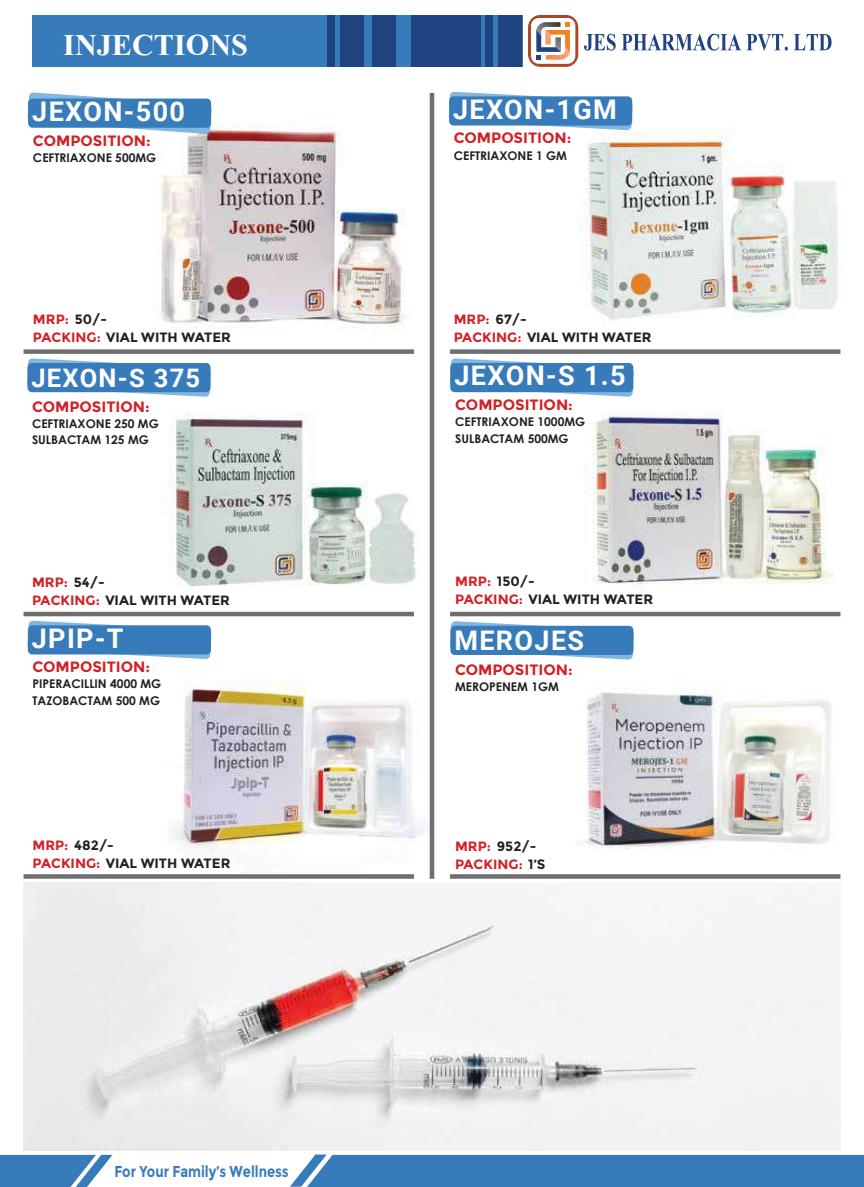
<style>
.page{position:relative;width:864px;height:1187px;background:#fff}
.page>*{position:absolute;margin:0;border:0;box-sizing:border-box;transform-origin:0 0}
.t1{font:700 37.5px "Aparajita";color:#fff}
.t2{font:700 27px "Roboto";letter-spacing:.05em;color:#fff}
.t3{font:700 25.5px "Roboto";letter-spacing:.05em;color:#fff}
.t4{font:700 15.75px "Montserrat";color:#387bbb;scale:.83 1}
.t5{font:700 15px "Montserrat";color:#d22027}
.t6{font:700 13.5px "Montserrat";color:#231f20}
.t7{font:700 13.5px "Montserrat";color:#d22027}
.t8{font:700 12px/16.5px "Century Gothic";color:#231f20}
.s1{color:#231f20}
.s2{color:#d22027}
</style>
<div class="page">
<img style="left:577px;top:100px;width:264px;height:254px">
<svg style="left:448px;top:92px;width:184px;height:38px"></svg>
<div style="left:449px;top:96px;width:183px;height:29px;background:#387bbb;border-radius:4px"></div>
<img style="left:551px;top:611px;width:290px;height:268px">
<svg style="left:451px;top:621px;width:182px;height:38px"></svg>
<div style="left:450px;top:625px;width:183px;height:30px;background:#387bbb;border-radius:4px"></div>
<img style="left:584px;top:366px;width:249px;height:219px">
<svg style="left:449px;top:358px;width:184px;height:39px"></svg>
<div style="left:450px;top:363px;width:183px;height:29px;background:#387bbb;border-radius:4px"></div>
<svg style="left:0;top:1154px;width:112px;height:32px;background:#5a92c6"></svg>
<div style="left:290px;top:1154px;width:573px;height:32px;background:#387bbb"></div>
<div style="left:526px;top:13px;width:53px;height:55px;border:3px solid #fff;border-radius:12px"></div>
<svg style="left:528px;top:15px;width:50px;height:52px"></svg>
<div style="left:530px;top:18px;width:45px;height:46px;background:#fff;border-radius:8px"></div>
<svg style="left:533px;top:19px;width:39px;height:43px"></svg>
<svg style="left:584px;top:34px;width:247px;height:17px"></svg>
<div style="left:32px;top:15px;width:490px;height:52px;background:#387bbb"></div>
<div style="left:372px;top:15px;width:24px;height:52px;background:#1f4281"></div>
<div style="left:411px;top:15px;width:70px;height:52px;background:#1f4281"></div>
<div style="left:484px;top:15px;width:8px;height:52px;background:#1f4281"></div>
<div style="left:498px;top:15px;width:24px;height:52px;background:#1f4281"></div>
<div style="left:326px;top:15px;width:8px;height:52px;background:#1f4281"></div>
<div style="left:340px;top:15px;width:24px;height:52px;background:#1f4281"></div>
<img style="left:161px;top:123px;width:245px;height:207px">
<svg style="left:27px;top:92px;width:185px;height:42px"></svg>
<div style="left:28px;top:98px;width:183px;height:30px;background:#387bbb;border-radius:4px"></div>
<img style="left:160px;top:413px;width:259px;height:204px">
<svg style="left:28px;top:358px;width:183px;height:39px"></svg>
<div style="left:27px;top:363px;width:183px;height:29px;background:#387bbb;border-radius:4px"></div>
<img style="left:167px;top:611px;width:260px;height:245px">
<svg style="left:27px;top:620px;width:184px;height:39px"></svg>
<div style="left:28px;top:625px;width:183px;height:29px;background:#387bbb;border-radius:4px"></div>
<div style="left:429px;top:93px;width:5px;height:785px;background:#6e6f71"></div>
<div style="left:450px;top:349px;width:390px;height:5px;background:#6e6f71"></div>
<div style="left:24px;top:349px;width:390px;height:5px;background:#6e6f71"></div>
<div style="left:450px;top:611px;width:390px;height:5px;background:#6e6f71"></div>
<div style="left:24px;top:611px;width:390px;height:5px;background:#6e6f71"></div>
<svg style="left:450px;top:874px;width:390px;height:4px;background:#757678"></svg>
<svg style="left:24px;top:874px;width:390px;height:4px;background:#757678"></svg>
<img style="left:24px;top:882px;width:816px;height:268px">
<h1 class="t1" style="left:63px;top:21px;width:186px">INJECTIONS</h1>
<h2 class="t2" style="left:32px;top:93px;width:154px">JEXON-500</h2>
<p class="t5" style="left:33px;top:132px;width:119px">COMPOSITION:</p>
<h2 class="t2" style="left:453px;top:90px;width:165px">JEXON-1GM</h2>
<p class="t5" style="left:453px;top:129px;width:119px">COMPOSITION:</p>
<p class="t8" style="left:33px;top:149px;width:125px">CEFTRIAXONE 500MG</p>
<p class="t8" style="left:453px;top:146px;width:115px">CEFTRIAXONE 1 GM</p>
<p class="t7" style="left:33px;top:311px;width:75px">MRP: <span class="s1">50/-</span></p>
<p class="t7" style="left:453px;top:311px;width:74px">MRP: <span class="s1">67/-</span></p>
<p class="t6" style="left:33px;top:329px;width:199px"><span class="s2">PACKING:</span> VIAL WITH WATER</p>
<p class="t6" style="left:453px;top:329px;width:199px"><span class="s2">PACKING:</span> VIAL WITH WATER</p>
<h3 class="t3" style="left:31px;top:360px;width:170px">JEXON-S 375</h3>
<p class="t5" style="left:32px;top:397px;width:119px">COMPOSITION:</p>
<h2 class="t2" style="left:454px;top:357px;width:173px">JEXON-S 1.5</h2>
<p class="t5" style="left:455px;top:396px;width:119px">COMPOSITION:</p>
<p class="t8" style="left:32px;top:415px;width:128px">CEFTRIAXONE 250 MG<br>SULBACTAM 125 MG</p>
<p class="t8" style="left:455px;top:413px;width:131px">CEFTRIAXONE 1000MG<br>SULBACTAM 500MG</p>
<p class="t7" style="left:32px;top:574px;width:74px">MRP: <span class="s1">54/-</span></p>
<p class="t6" style="left:455px;top:573px;width:81px"><span class="s2">MRP:</span> 150/-</p>
<p class="t6" style="left:32px;top:592px;width:199px"><span class="s2">PACKING:</span> VIAL WITH WATER</p>
<p class="t6" style="left:455px;top:591px;width:199px"><span class="s2">PACKING:</span> VIAL WITH WATER</p>
<h2 class="t2" style="left:32px;top:619px;width:93px">JPIP-T</h2>
<p class="t5" style="left:32px;top:658px;width:119px">COMPOSITION:</p>
<h2 class="t2" style="left:454px;top:621px;width:131px">MEROJES</h2>
<p class="t5" style="left:455px;top:660px;width:119px">COMPOSITION:</p>
<p class="t8" style="left:32px;top:675px;width:130px">PIPERACILLIN 4000 MG<br>TAZOBACTAM 500 MG</p>
<p class="t8" style="left:455px;top:677px;width:105px">MEROPENEM 1GM</p>
<p class="t6" style="left:32px;top:837px;width:83px"><span class="s2">MRP:</span> 482/-</p>
<p class="t6" style="left:455px;top:838px;width:83px"><span class="s2">MRP:</span> 952/-</p>
<p class="t6" style="left:32px;top:855px;width:199px"><span class="s2">PACKING:</span> VIAL WITH WATER</p>
<p class="t7" style="left:455px;top:856px;width:92px">PACKING: <span class="s1">1’S</span></p>
<h3 class="t4" style="left:114px;top:1161px;width:211px">For Your Family’s Wellness</h3>
</div>
